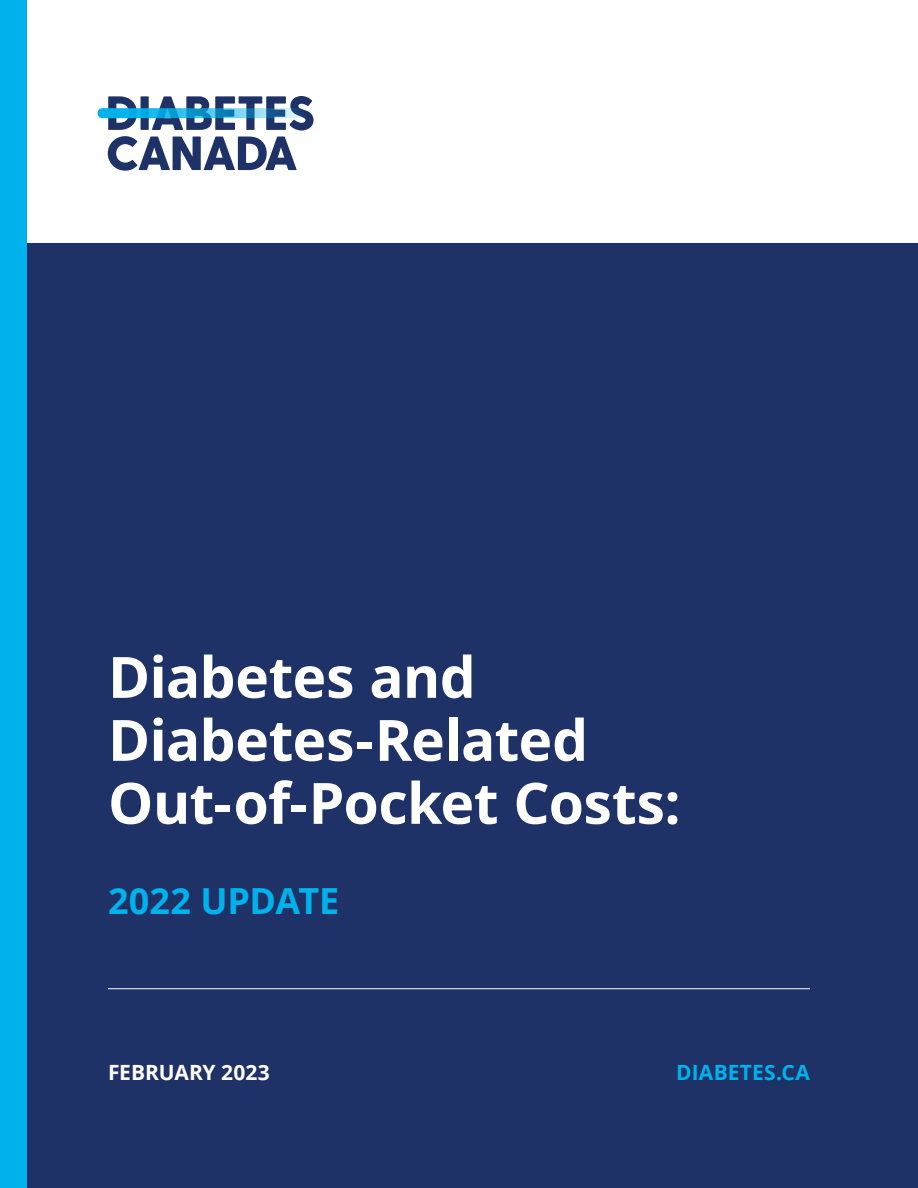
<style>
.page{position:relative;width:918px;height:1188px;background:#fff}
.page>*{position:absolute;margin:0;border:0;box-sizing:border-box;transform-origin:0 0}
.t1{font:700 57px/63px "Open Sans";letter-spacing:-.015em;color:#fff}
.t2{font:700 36px "Open Sans";letter-spacing:-.005em;color:#00b2eb}
.t3{font:700 21px "Open Sans";color:#fff}
.t4{font:700 21px "Open Sans";letter-spacing:.01em;color:#00b2eb}
</style>
<div class="page">
<div style="left:0;top:243px;width:918px;height:945px;background:#1f3267"></div>
<hr style="left:108px;top:988px;width:702px;height:1px;background:#fff">
<svg style="left:98px;top:96px;width:216px;height:75px"></svg>
<div style="left:0;top:0;width:27px;height:1188px;background:#00b2eb"></div>
<p class="t1" style="left:108px;top:644px;width:574px">Diabetes and<br>Diabetes-Related<br>Out-of-Pocket Costs:</p>
<p class="t2" style="left:108px;top:875px;width:233px">2022 UPDATE</p>
<p class="t3" style="left:108px;top:1058px;width:163px">FEBRUARY 2023</p>
<p class="t4" style="left:676px;top:1058px;width:135px">DIABETES.CA</p>
</div>
